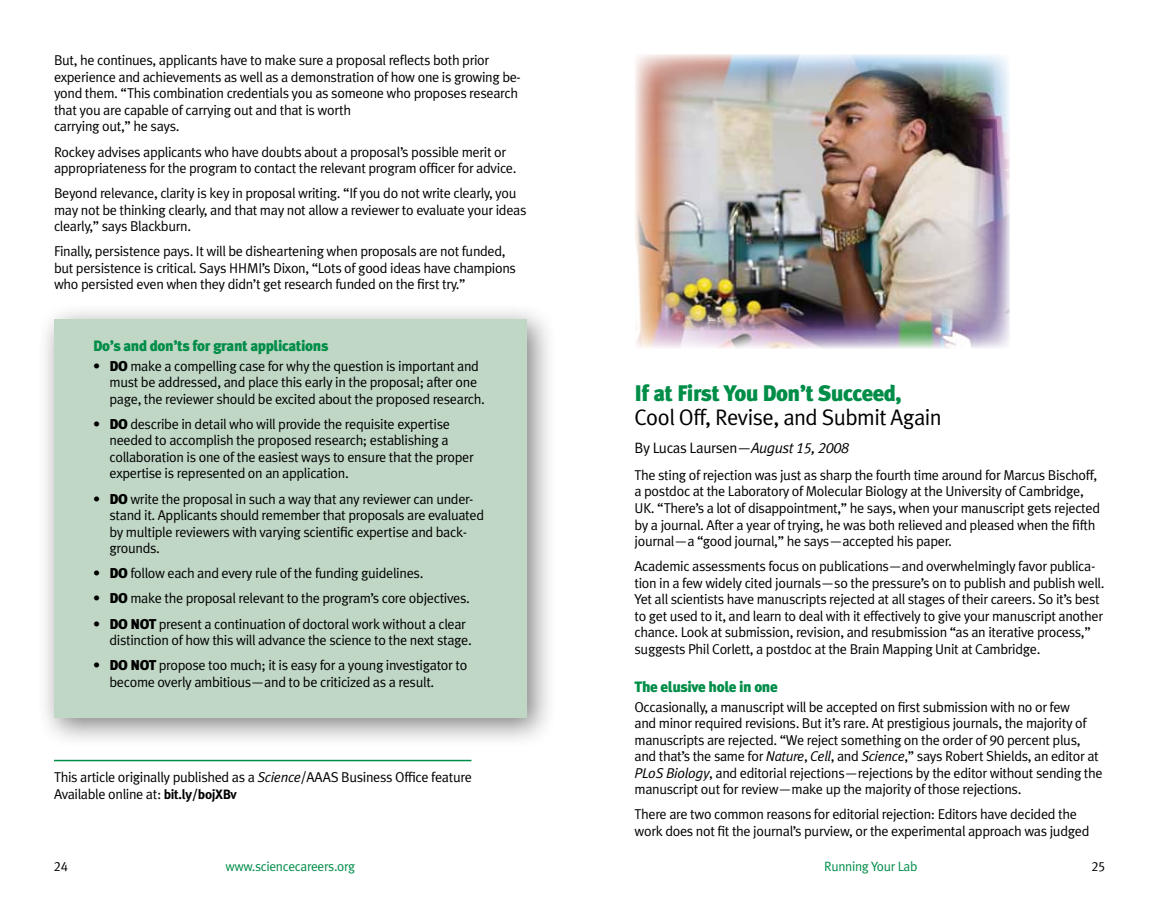
<style>
.page{position:relative;width:1161px;height:905px;background:#fff}
.page>*{position:absolute;margin:0;border:0;box-sizing:border-box;transform-origin:0 0}
.t1{font:22.5px "Meta Plus Normal";letter-spacing:-.025em;color:#000}
.t2{font:900 22.5px "Meta Plus";letter-spacing:-.025em;color:#008d48}
.t3{font:900 15px "Meta Plus";letter-spacing:-.025em;color:#008d48}
.t4{font:15px "Meta Plus Normal";letter-spacing:-.025em;color:#000}
.t5{font:14.25px/16.5px "Meta Plus Normal";letter-spacing:-.025em;color:#000}
.t6{font:13.5px "Meta Plus Normal";letter-spacing:-.025em;color:#008d48}
.t7{font:13.5px "Meta Plus Normal Caps";color:#000}
.s1{font-family:"Meta Plus";font-weight:900}
.s2{font-style:italic}
.s3{font-family:"Meta Plus";font-weight:700;font-size:13.5px}
.s4{font-family:"Meta Plus Normal Caps";font-style:italic}
.s5{font-family:"Meta Plus Normal Caps"}
</style>
<div class="page">
<div style="left:35px;top:300px;width:521px;height:447px;background:#000;opacity:.5"></div>
<div style="left:54px;top:319px;width:472px;height:398px;background:#c0d7c5"></div>
<hr style="left:54px;top:759px;width:417px;height:2px;background:#008d48">
<img style="left:635px;top:54px;width:374px;height:295px">
<img style="left:657px;top:63px;width:338px;height:268px">
<p class="t5" style="left:54px;top:52px;width:468px">But, he continues, applicants have to make sure a proposal reflects both prior experience and achievements as well as a demonstration of how one is growing be&shy;yond them. “This combination credentials you as someone who proposes research that you are capable of carrying out and that is worth<br>carrying out,” he says.</p>
<p class="t5" style="left:54px;top:143px;width:464px">Rockey advises applicants who have doubts about a proposal’s possible merit or appropriateness for the program to contact the relevant program officer for advice.</p>
<p class="t5" style="left:54px;top:185px;width:474px">Beyond relevance, clarity is key in proposal writing. “If you do not write clearly, you may not be thinking clearly, and that may not allow a reviewer to evaluate your ideas clearly,” says Blackburn.</p>
<p class="t5" style="left:54px;top:243px;width:464px">Finally, persistence pays. It will be disheartening when proposals are not funded, but persistence is critical. Says HHMI’s Dixon, “Lots of good ideas have champions who persisted even when they didn’t get research funded on the first try.”</p>
<p class="t3" style="left:93px;top:337px;width:237px">Do’s and don’ts for grant applications</p>
<p class="t5" style="left:110px;top:357px;width:377px;text-indent:-17px">• <span class="s1">DO</span> make a compelling case for why the question is important and must be addressed, and place this early in the proposal; after one page, the reviewer should be excited about the proposed research.</p>
<p class="t5" style="left:110px;top:415px;width:366px;text-indent:-17px">• <span class="s1">DO</span> describe in detail who will provide the requisite expertise needed to accomplish the proposed research; establishing a collaboration is one of the easiest ways to ensure that the proper expertise is represented on an application.</p>
<p class="t5" style="left:110px;top:490px;width:376px;text-indent:-17px">• <span class="s1">DO</span> write the proposal in such a way that any reviewer can under&shy;stand it. Applicants should remember that proposals are evaluated by multiple reviewers with varying scientific expertise and back&shy;grounds.</p>
<p class="t5" style="left:93px;top:565px;width:332px">• <span class="s1">DO</span> follow each and every rule of the funding guidelines.</p>
<p class="t5" style="left:93px;top:590px;width:378px">• <span class="s1">DO</span> make the proposal relevant to the program’s core objectives.</p>
<p class="t5" style="left:110px;top:615px;width:364px;text-indent:-17px">• <span class="s1">DO NOT</span> present a continuation of doctoral work without a clear distinction of how this will advance the science to the next stage.</p>
<p class="t5" style="left:110px;top:656px;width:359px;text-indent:-17px">• <span class="s1">DO NOT</span> propose too much; it is easy for a young investigator to become overly ambitious—and to be criticized as a result.</p>
<p class="t5" style="left:54px;top:768px;width:420px">This article originally published as a <span class="s2">Science</span>/AAAS Business Office feature<br>Available online at: <span class="s3">bit.ly/bojXBv</span></p>
<h1 class="t2" style="left:634px;top:380px;width:268px">If at First You Don’t Succeed,</h1>
<h1 class="t1" style="left:634px;top:404px;width:309px">Cool Off, Revise, and Submit Again</h1>
<p class="t4" style="left:634px;top:439px;width:216px">By Lucas Laursen—<span class="s2">August</span> <span class="s4">15, 2008</span></p>
<p class="t5" style="left:634px;top:466px;width:467px">The sting of rejection was just as sharp the fourth time around for Marcus Bischoff, a postdoc at the Laboratory of Molecular Biology at the University of Cambridge, UK. “There’s a lot of disappointment,” he says, when your manuscript gets rejected by a journal. After a year of trying, he was both relieved and pleased when the fifth journal—a “good journal,” he says—accepted his paper.</p>
<p class="t5" style="left:634px;top:558px;width:472px">Academic assessments focus on publications—and overwhelmingly favor publica&shy;tion in a few widely cited journals—so the pressure’s on to publish and publish well.<br>Yet all scientists have manuscripts rejected at all stages of their careers. So it’s best to get used to it, and learn to deal with it effectively to give your manuscript another chance. Look at submission, revision, and resubmission “as an iterative process,” suggests Phil Corlett, a postdoc at the Brain Mapping Unit at Cambridge.</p>
<p class="t3" style="left:634px;top:677px;width:145px">The elusive hole in one</p>
<p class="t5" style="left:634px;top:698px;width:470px">Occasionally, a manuscript will be accepted on first submission with no or few<br>and minor required revisions. But it’s rare. At prestigious journals, the majority of manuscripts are rejected. “We reject something on the order of <span class="s5">90</span> percent plus, and that’s the same for <span class="s2">Nature</span>, <span class="s2">Cell</span>, and <span class="s2">Science</span>,” says Robert Shields, an editor at <span class="s2">PLoS Biology</span>, and editorial rejections—rejections by the editor without sending the manuscript out for review—make up the majority of those rejections.</p>
<p class="t5" style="left:635px;top:805px;width:456px">There are two common reasons for editorial rejection: Editors have decided the work does not fit the journal’s purview, or the experimental approach was judged</p>
<p class="t7" style="left:54px;top:858px;width:16px">24</p>
<p class="t6" style="left:225px;top:858px;width:131px">www.sciencecareers.org</p>
<p class="t6" style="left:824px;top:858px;width:95px">Running Your Lab</p>
<p class="t7" style="left:1091px;top:858px;width:16px">25</p>
</div>
